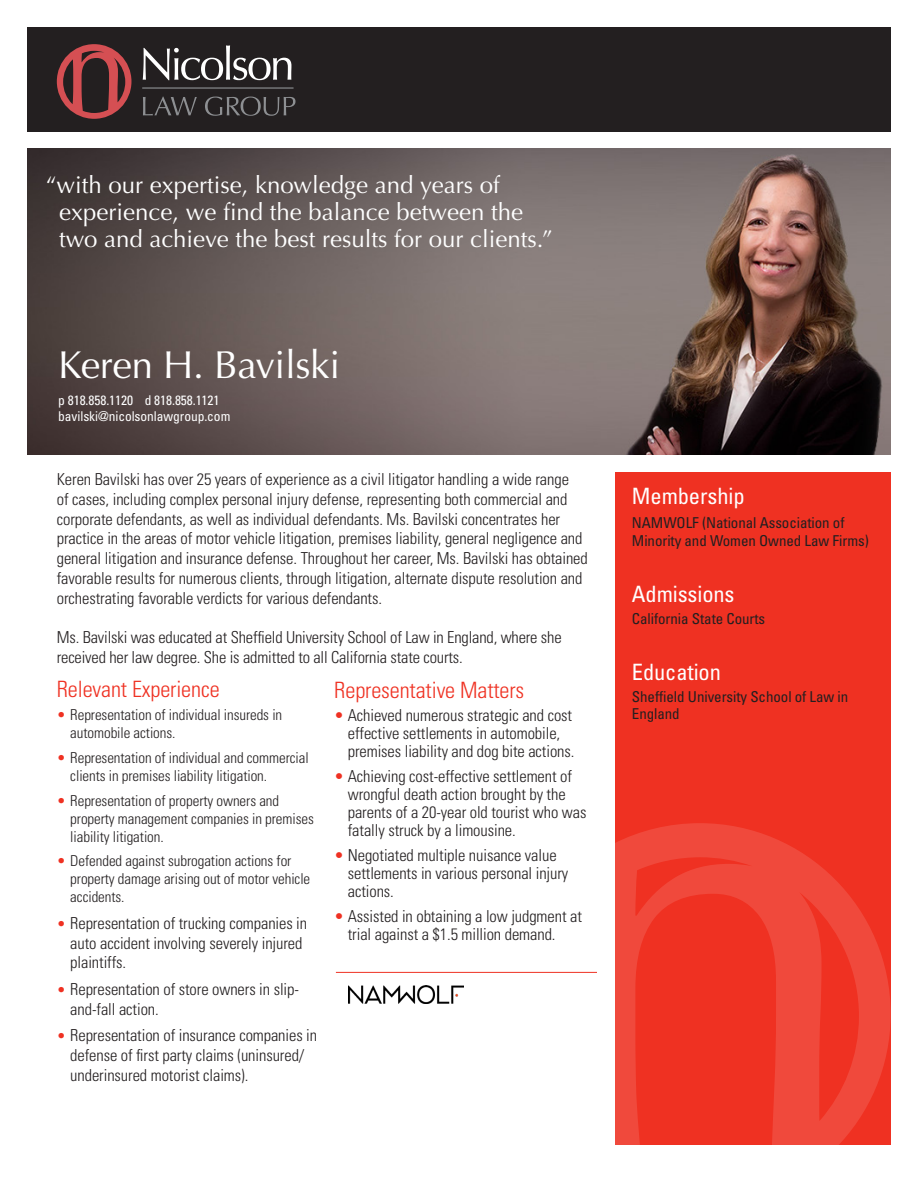
<style>
.page{position:relative;width:918px;height:1188px;background:#fff}
.page>*{position:absolute;margin:0;border:0;box-sizing:border-box;transform-origin:0 0}
.Main_Header{font:39px "Optima";letter-spacing:-.01em;color:#fff}
.t1{font:24px/27px "Optima";color:#fff}
.Sub-Head{font:condensed 22.5px "Univers LT Std";letter-spacing:-.005em;color:#fff}
.Sub-Head-2{font:300 condensed 22.5px "Univers";letter-spacing:-.005em;color:#ef3122}
.Sub-Head-3{font:300 condensed 22.5px "Univers LT Std";letter-spacing:-.005em;color:#ef3122}
.Body{font:300 condensed 16.5px/19.8px "Univers";letter-spacing:-.005em;color:#231f20}
.t2{font:300 condensed 16.5px/18px "Univers LT Std";letter-spacing:-.005em;color:#231f20}
.t3{font:300 condensed 15px/18px "Univers";letter-spacing:-.005em;color:#231f20}
.Contact_Info{font:condensed 15px/18px "Univers LT Std";letter-spacing:-.005em;color:#231f20}
.Contact_Info-2{font:condensed 13.5px "Univers LT Std";letter-spacing:-.005em;color:#fff}
.s1{color:#ef3122}
.s2{font-family:"Univers";font-size:15px;color:#ef3122}
.s3{font-family:"Univers"}
</style>
<div class="page">
<div style="left:27px;top:27px;width:864px;height:105px;background:#231f20"></div>
<svg style="left:57px;top:44px;width:74px;height:75px"></svg>
<svg style="left:143px;top:45px;width:148px;height:35px"></svg>
<svg style="left:143px;top:97px;width:54px;height:18px"></svg>
<svg style="left:205px;top:97px;width:90px;height:19px"></svg>
<hr style="left:142px;top:87px;width:152px;height:2px;background:#8d8f92">
<div style="left:615px;top:472px;width:276px;height:673px;background:#ef3122"></div>
<img style="left:27px;top:148px;width:864px;height:307px">
<svg style="left:615px;top:823px;width:276px;height:322px"></svg>
<hr style="left:336px;top:972px;width:261px;height:1px;background:#ef3122">
<img style="left:348px;top:985px;width:115px;height:18px">
<p class="t1" style="left:59px;top:171px;width:495px;text-indent:-13px">“with our expertise, knowledge and years of experience, we find the balance between the two and achieve the best results for our clients.”</p>
<p class="Main_Header" style="left:58px;top:342px;width:284px">Keren H. Bavilski</p>
<p class="Contact_Info-2" style="left:58px;top:391px;width:163px">p 818.858.1120 d 818.858.1121</p>
<p class="Contact_Info-2" style="left:58px;top:408px;width:174px">bavilski@nicolsonlawgroup.com</p>
<p class="Body" style="left:57px;top:469px;width:533px">Keren Bavilski has over 25 years of experience as a civil litigator handling a wide range<br>of cases, including complex personal injury defense, representing both commercial and corporate defendants, as well as individual defendants. Ms. Bavilski concentrates her practice in the areas of motor vehicle litigation, premises liability, general negligence and general litigation and insurance defense. Throughout her career, Ms. Bavilski has obtained favorable results for numerous clients, through litigation, alternate dispute resolution and orchestrating favorable verdicts for various defendants.</p>
<p class="Body" style="left:57px;top:627px;width:506px">Ms. Bavilski was educated at Sheffield University School of Law in England, where she received her law degree. She is admitted to all California state courts.</p>
<p class="Sub-Head-3" style="left:57px;top:675px;width:164px">Relevant Experience</p>
<p class="t3" style="left:70px;top:706px;width:213px;text-indent:-14px"><span class="s1">•</span> Representation of individual insureds in automobile actions.</p>
<p class="t3" style="left:70px;top:748px;width:240px;text-indent:-14px"><span class="s1">•</span> Representation of individual and commercial clients in premises liability litigation.</p>
<p class="t3" style="left:70px;top:791px;width:245px;text-indent:-14px"><span class="s1">•</span> Representation of property owners and property management companies in premises liability litigation.</p>
<p class="t3" style="left:70px;top:852px;width:241px;text-indent:-14px"><span class="s1">•</span> Defended against subrogation actions for property damage arising out of motor vehicle accidents.</p>
<p class="t2" style="left:70px;top:913px;width:238px;line-height:19.8px;text-indent:-14px"><span class="s2">•</span> <span class="s3">R</span>epresentation of trucking companies in auto accident involving severely injured plaintiffs.</p>
<p class="t2" style="left:70px;top:979px;width:230px;line-height:19.8px;text-indent:-14px"><span class="s2">•</span> <span class="s3">R</span>epresentation of store owners in slip&shy;and-fall action.</p>
<p class="t2" style="left:70px;top:1026px;width:248px;line-height:19.8px;text-indent:-14px"><span class="s2">•</span> <span class="s3">R</span>epresentation of insurance companies in defense of first party claims (uninsured/ underinsured motorist claims).</p>
<p class="Sub-Head-2" style="left:334px;top:676px;width:192px">Representative Matters</p>
<p class="t2" style="left:348px;top:707px;width:228px;text-indent:-14px"><span class="s1">•</span> Achieved numerous strategic and cost effective settlements in automobile, premises liability and dog bite actions.</p>
<p class="t2" style="left:348px;top:767px;width:240px;text-indent:-14px"><span class="s1">•</span> Achieving cost-effective settlement of wrongful death action brought by the parents of a 20-year old tourist who was fatally struck by a limousine.</p>
<p class="t2" style="left:348px;top:846px;width:222px;text-indent:-14px"><span class="s1">•</span> Negotiated multiple nuisance value settlements in various personal injury actions.</p>
<p class="t2" style="left:348px;top:907px;width:236px;text-indent:-14px"><span class="s1">•</span> Assisted in obtaining a low judgment at trial against a $1.5 million demand.</p>
<p class="Sub-Head" style="left:632px;top:482px;width:114px">Membership</p>
<p class="Contact_Info" style="left:632px;top:513px;width:238px">NAMWOLF (National Association of<br>Minority and Women Owned Law Firms)</p>
<p class="Sub-Head" style="left:632px;top:580px;width:104px">Admissions</p>
<p class="Contact_Info" style="left:632px;top:609px;width:135px">California State Courts</p>
<p class="Sub-Head" style="left:632px;top:658px;width:91px">Education</p>
<p class="Contact_Info" style="left:632px;top:688px;width:218px;line-height:16.5px">Sheffield University School of Law in<br>England</p>
</div>
